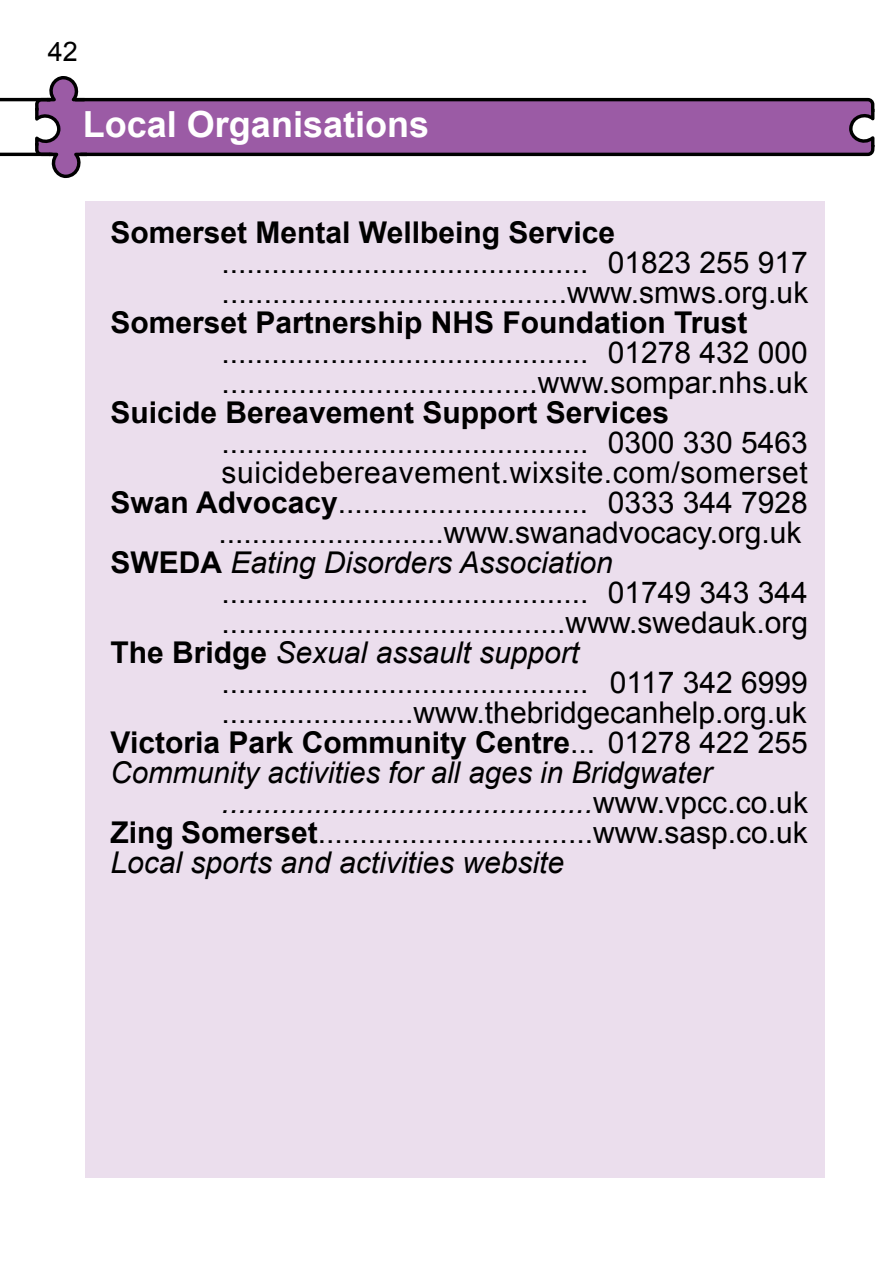
<style>
.page{position:relative;width:893px;height:1263px;background:#fff}
.page>*{position:absolute;margin:0;border:0;box-sizing:border-box;transform-origin:0 0}
.t1{font:700 36px "Arial";color:#fff}
.t2{font:30px/30px "Arial";color:#000}
.t3{font:italic 30px "Arial";color:#000}
.t4{font:700 30px "Arial";color:#000}
.t5{font:30px "Arial";letter-spacing:.02em;color:#000}
.t6{font:27px "Arial";color:#000}
.s1{font-weight:700}
.s2{font-weight:700;font-style:normal}
.s3{font-weight:400}
.s4{font-style:normal}
</style>
<div class="page">
<hr style="left:0;top:98px;width:50px;height:3px;background:#000">
<hr style="left:0;top:153px;width:50px;height:3px;background:#000">
<svg style="left:49px;top:76px;width:32px;height:103px"></svg>
<svg style="left:33px;top:96px;width:842px;height:62px;background:#905d98"></svg>
<div style="left:85px;top:201px;width:740px;height:977px;background:#ebdeed"></div>
<p class="t6" style="left:48px;top:34px;width:32px">42</p>
<p class="t1" style="left:83px;top:100px;width:348px">Local Organisations</p>
<p class="t4" style="left:111px;top:212px;width:506px">Somerset Mental Wellbeing Service</p>
<p class="t2" style="left:222px;top:248px;width:588px">............................................ 01823 255 917 .........................................www.smws.org.uk</p>
<p class="t4" style="left:111px;top:302px;width:638px">Somerset Partnership NHS Foundation Trust</p>
<p class="t2" style="left:222px;top:338px;width:588px">............................................ 01278 432 000 .....................................www.sompar.nhs.uk</p>
<p class="t4" style="left:111px;top:392px;width:560px">Suicide Bereavement Support Services</p>
<p class="t2" style="left:222px;top:428px;width:588px">............................................ 0300 330 5463</p>
<p class="t5" style="left:222px;top:453px;width:588px">suicidebereavement.wixsite.com/somerset</p>
<p class="t2" style="left:111px;top:488px;width:699px"><span class="s1">Swan Advocacy</span>.............................. 0333 344 7928</p>
<p class="t2" style="left:219px;top:518px;width:584px">...........................www.swanadvocacy.org.uk</p>
<p class="t3" style="left:111px;top:543px;width:504px"><span class="s2">SWEDA</span> Eating Disorders Association</p>
<p class="t2" style="left:222px;top:578px;width:588px">............................................ 01749 343 344</p>
<p class="t2" style="left:222px;top:608px;width:588px">.........................................www.swedauk.org</p>
<p class="t3" style="left:111px;top:633px;width:470px"><span class="s2">The Bridge</span> Sexual assault support</p>
<p class="t2" style="left:222px;top:668px;width:588px">............................................ 0117 342 6999</p>
<p class="t2" style="left:222px;top:698px;width:587px">.......................www.thebridgecanhelp.org.uk</p>
<p class="t4" style="left:111px;top:722px;width:699px">Victoria Park Community Centre<span class="s3">... 01278 422 255</span></p>
<p class="t3" style="left:111px;top:753px;width:603px">Community activities for all ages in Bridgwater</p>
<p class="t3" style="left:222px;top:783px;width:588px">............................................<span class="s4">www.vpcc.co.uk</span></p>
<p class="t2" style="left:111px;top:818px;width:699px"><span class="s1">Zing Somerset</span>.................................www.sasp.co.uk</p>
<p class="t3" style="left:111px;top:843px;width:455px">Local sports and activities website</p>
</div>
